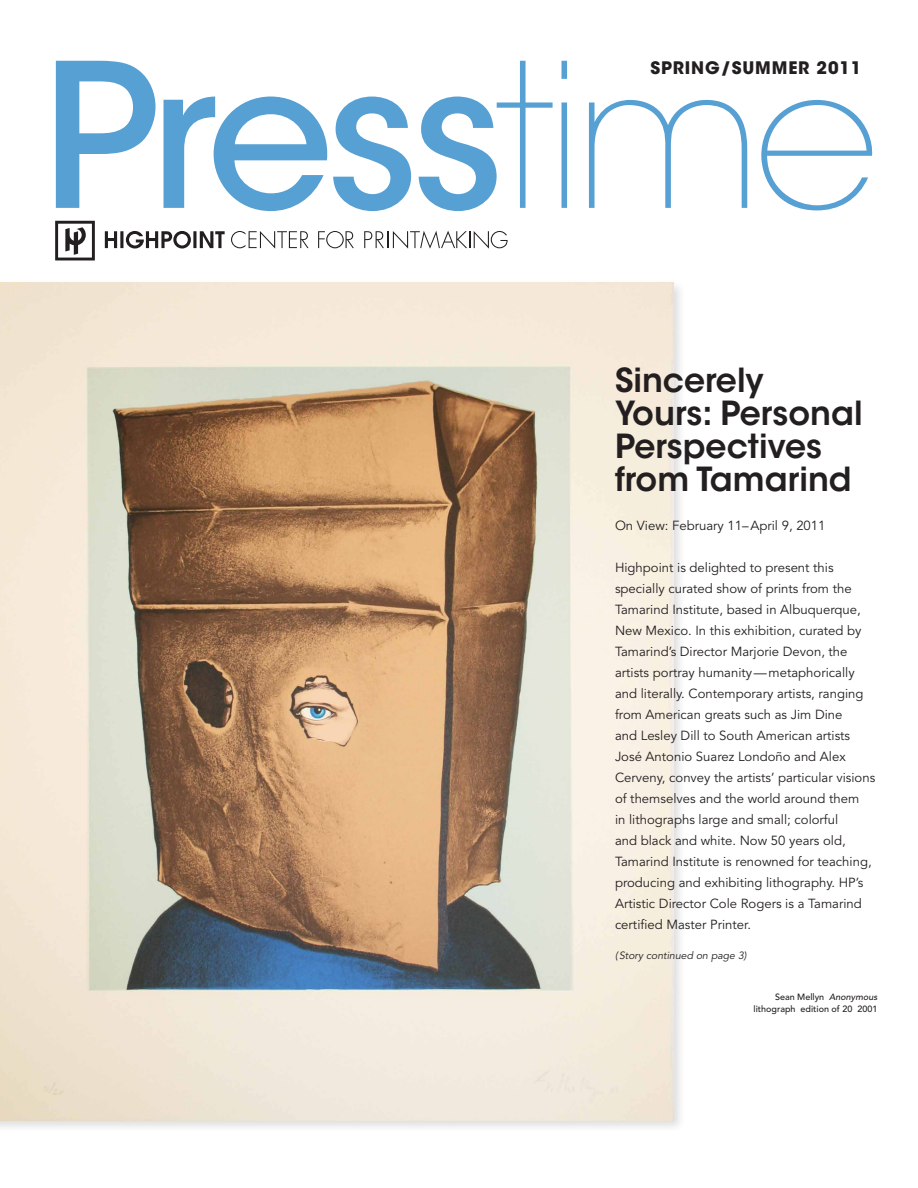
<style>
.page{position:relative;width:918px;height:1188px;background:#fff}
.page>*{position:absolute;margin:0;border:0;box-sizing:border-box;transform-origin:0 0}
.t1{font:500 198.9px "ITC Avant Garde Std";letter-spacing:-.04em;color:#56a0d3}
.t2{font:600 33px/33px "ITC Avant Garde Std";color:#231f20}
.t3{font:700 17.1px "ITC Avant Garde Std";letter-spacing:.05em;color:#231f20}
.t4{font:13.2px/21px "Avenir";color:#231f20}
.t5{font:italic 10.5px "Avenir";color:#231f20}
.t6{font:500 9px/12px "Avenir";color:#231f20;text-align:right}
.s1{font-weight:200}
.s2{font-style:italic}
</style>
<div class="page">
<div style="left:0;top:279px;width:686px;height:854px;background:#231f20;opacity:.15"></div>
<img style="left:0;top:283px;width:674px;height:838px">
<svg style="left:231px;top:231px;width:78px;height:18px"></svg>
<svg style="left:318px;top:231px;width:36px;height:17px"></svg>
<svg style="left:364px;top:231px;width:144px;height:18px"></svg>
<svg style="left:105px;top:231px;width:120px;height:18px"></svg>
<svg style="left:55px;top:221px;width:40px;height:39px"></svg>
<h1 class="t1" style="left:43px;top:12px;width:837px">Press<span class="s1">time</span></h1>
<p class="t3" style="left:650px;top:57px;width:213px">SPRING/SUMMER 2011</p>
<h2 class="t2" style="left:615px;top:364px;width:249px">Sincerely<br>Yours: Personal<br>Perspectives from Tamarind</h2>
<p class="t4" style="left:615px;top:516px;width:212px">On View: February 11–April 9, 2011</p>
<p class="t4" style="left:615px;top:558px;width:262px">Highpoint is delighted to present this specially curated show of prints from the Tamarind Institute, based in Albuquerque, New Mexico. In this exhibition, curated by Tamarind’s Director Marjorie Devon, the artists portray humanity—metaphorically and literally. Contemporary artists, ranging from American greats such as Jim Dine<br>and Lesley Dill to South American artists José Antonio Suarez Londoño and Alex Cerveny, convey the artists’ particular visions of themselves and the world around them<br>in lithographs large and small; colorful<br>and black and white. Now 50 years old, Tamarind Institute is renowned for teaching, producing and exhibiting lithography. HP’s Artistic Director Cole Rogers is a Tamarind certified Master Printer.</p>
<p class="t5" style="left:615px;top:950px;width:133px">(Story continued on page 3)</p>
<p class="t6" style="left:754px;top:991px;width:125px">Sean Mellyn <span class="s2">Anonymous </span>lithograph edition of 20 2001</p>
</div>
